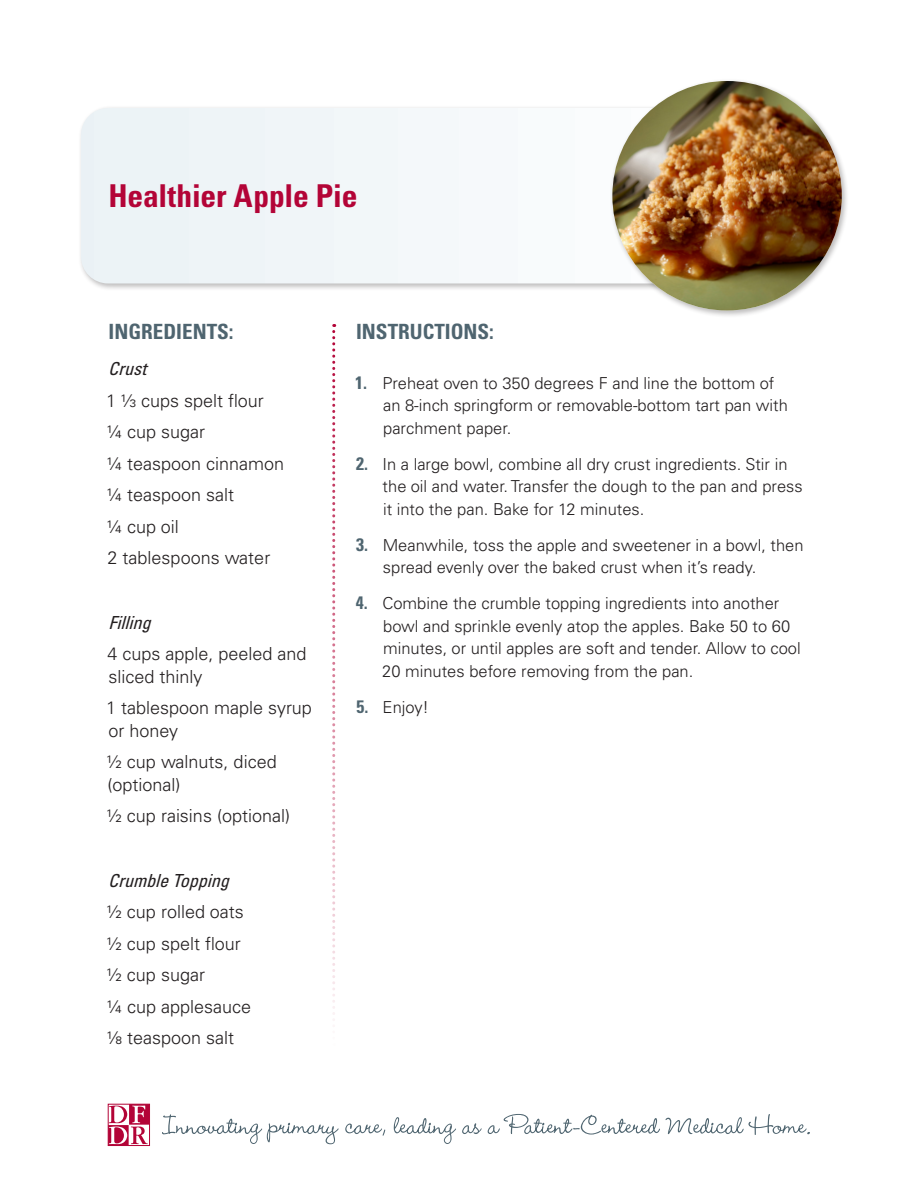
<style>
.page{position:relative;width:918px;height:1188px;background:#fff}
.page>*{position:absolute;margin:0;border:0;box-sizing:border-box;transform-origin:0 0}
.body_copy{font:700 condensed 31.5px "Univers LT Pro";letter-spacing:-.005em;color:#b30437}
.body_copy-2{font:700 condensed 21px "Univers LT Pro";color:#4f6570}
.body_copy-3{font:300 18px/22.5px "Univers LT Pro 45";color:#231f20}
.body_copy-4{font:italic condensed 18px "Univers LT Pro";color:#231f20}
.t1{font:300 16.5px/22.5px "Univers LT Pro 45";color:#231f20}
.s1{font-family:"Univers LT Pro";font-weight:700;font-stretch:condensed;font-size:18px;color:#4f6570}
</style>
<div class="page">
<div style="left:78px;top:105px;width:636px;height:186px;background:#231f20;opacity:.3"></div>
<div style="left:81px;top:108px;width:529px;height:176px;background:#f2f7f9"></div>
<svg style="left:108px;top:1104px;width:42px;height:42px"></svg>
<svg style="left:162px;top:1114px;width:648px;height:30px"></svg>
<svg style="left:332px;top:324px;width:3px;height:697px"></svg>
<div style="left:610px;top:78px;width:239px;height:240px;background:#231f20;opacity:.3"></div>
<img style="left:612px;top:81px;width:230px;height:229px;border-radius:115px">
<p class="body_copy" style="left:108px;top:177px;width:251px">Healthier Apple Pie</p>
<p class="body_copy-2" style="left:109px;top:319px;width:126px">INGREDIENTS:</p>
<p class="body_copy-4" style="left:108px;top:357px;width:45px">Crust</p>
<p class="body_copy-3" style="left:106px;top:389px;width:159px">1 1/3 cups spelt flour</p>
<p class="body_copy-3" style="left:107px;top:420px;width:100px">¼ cup sugar</p>
<p class="body_copy-3" style="left:107px;top:452px;width:179px">¼ teaspoon cinnamon</p>
<p class="body_copy-3" style="left:107px;top:483px;width:129px">¼ teaspoon salt</p>
<p class="body_copy-3" style="left:107px;top:515px;width:73px">¼ cup oil</p>
<p class="body_copy-3" style="left:108px;top:546px;width:164px">2 tablespoons water</p>
<p class="body_copy-4" style="left:108px;top:611px;width:49px">Filling</p>
<p class="body_copy-3" style="left:107px;top:642px;width:201px">4 cups apple, peeled and sliced thinly</p>
<p class="body_copy-3" style="left:106px;top:696px;width:207px">1 tablespoon maple syrup or honey</p>
<p class="body_copy-3" style="left:107px;top:750px;width:171px">½ cup walnuts, diced (optional)</p>
<p class="body_copy-3" style="left:107px;top:804px;width:185px">½ cup raisins (optional)</p>
<p class="body_copy-4" style="left:108px;top:869px;width:128px">CrumbleTopping</p>
<p class="body_copy-3" style="left:107px;top:900px;width:138px">½ cup rolled oats</p>
<p class="body_copy-3" style="left:107px;top:932px;width:135px">½ cup spelt flour</p>
<p class="body_copy-3" style="left:107px;top:963px;width:100px">½ cup sugar</p>
<p class="body_copy-3" style="left:107px;top:995px;width:146px">¼ cup applesauce</p>
<p class="body_copy-3" style="left:107px;top:1026px;width:129px">1/8 teaspoon salt</p>
<p class="body_copy-2" style="left:356px;top:319px;width:139px">INSTRUCTIONS:</p>
<p class="t1" style="left:383px;top:371px;width:406px;text-indent:-28px"><span class="s1">1.</span> Preheat oven to 350 degrees F and line the bottom of an 8-inch springform or removable-bottom tart pan with parchment paper.</p>
<p class="t1" style="left:383px;top:452px;width:422px;text-indent:-26px"><span class="s1">2.</span> In a large bowl, combine all dry crust ingredients. Stir in the oil and water. Transfer the dough to the pan and press it into the pan. Bake for 12 minutes.</p>
<p class="t1" style="left:383px;top:533px;width:422px;text-indent:-27px"><span class="s1">3.</span> Meanwhile, toss the apple and sweetener in a bowl, then spread evenly over the baked crust when it’s ready.</p>
<p class="t1" style="left:382px;top:592px;width:420px;text-indent:-26px"><span class="s1">4.</span> Combine the crumble topping ingredients into another bowl and sprinkle evenly atop the apples. Bake 50 to 60 minutes, or until apples are soft and tender. Allow to cool 20 minutes before removing from the pan.</p>
<p class="t1" style="left:357px;top:695px;width:74px"><span class="s1">5.</span> Enjoy!</p>
</div>
